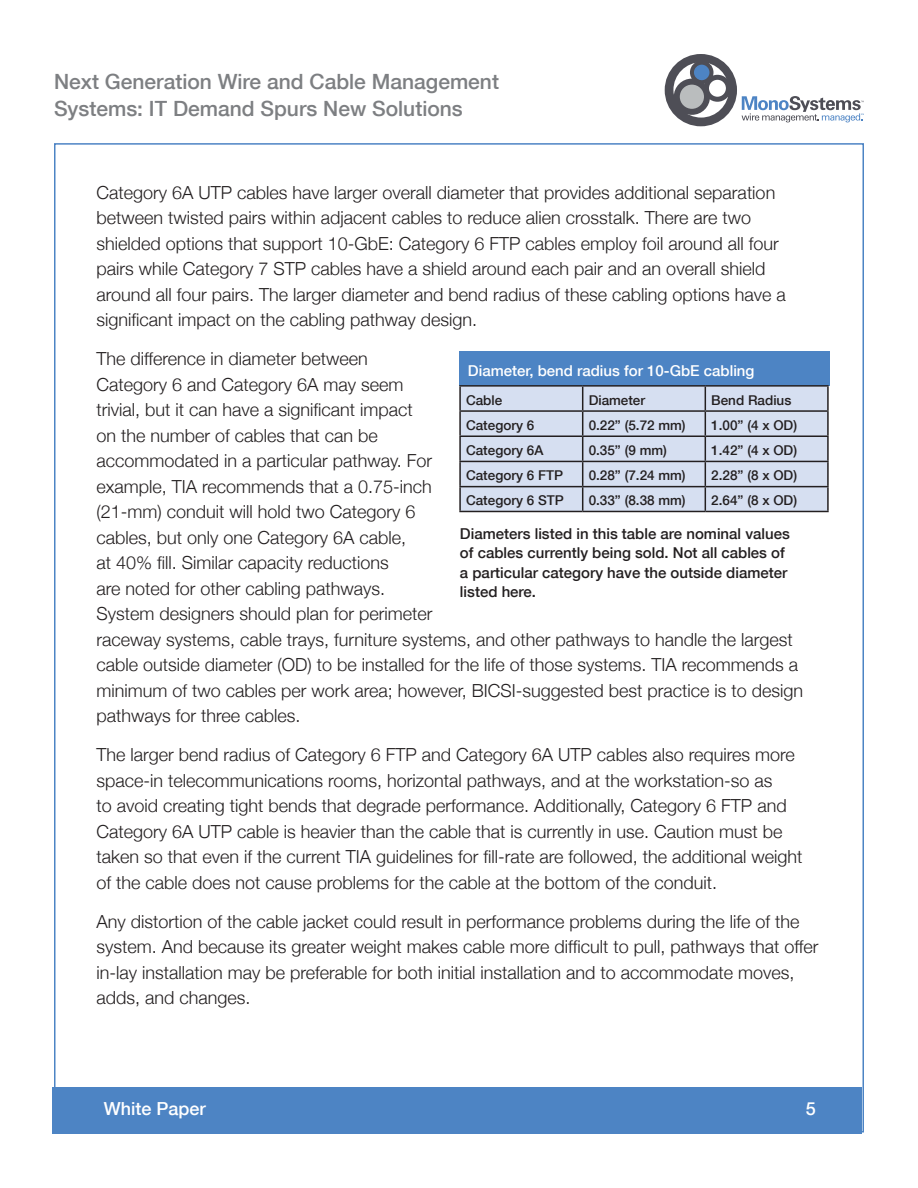
<style>
.page{position:relative;width:918px;height:1188px;background:#fff}
.page>*{position:absolute;margin:0;border:0;box-sizing:border-box;transform-origin:0 0}
.t1{font:500 21px/27px "Helvetica Neue";color:#7d7f82}
.Text{font:300 18px/25.5px "Helvetica Neue";color:#231f20}
.t2{font:500 18px "Helvetica Neue";color:#fff}
.Text-2{font:500 15px/19.5px "Helvetica Neue";color:#231f20}
.Text-3{font:500 15px "Helvetica Neue";color:#fff}
.Text-4{font:500 13.5px "Helvetica Neue";color:#231f20}
</style>
<div class="page">
<div style="left:52px;top:1088px;width:810px;height:46px;background:#4d84c4"></div>
<div style="left:665px;top:54px;width:72px;height:72px;background:#4e4e56;border-radius:50%"></div>
<svg style="left:673px;top:62px;width:56px;height:56px"></svg>
<div style="left:692px;top:63px;width:19px;height:19px;background:#4d84c4;border-radius:50%"></div>
<div style="left:690px;top:61px;width:23px;height:23px;border:4px solid #4e4e56;border-radius:50%"></div>
<div style="left:677px;top:82px;width:30px;height:30px;background:#babdbe;border-radius:50%"></div>
<div style="left:674px;top:79px;width:36px;height:36px;border:6px solid #4e4e56;border-radius:50%"></div>
<div style="left:706px;top:77px;width:22px;height:22px;background:#fff;border-radius:50%"></div>
<div style="left:704px;top:75px;width:27px;height:27px;border:5px solid #4e4e56;border-radius:50%"></div>
<svg style="left:742px;top:96px;width:122px;height:26px"></svg>
<div style="left:459px;top:351px;width:370px;height:35px;background:#4d84c4"></div>
<div style="left:461px;top:387px;width:366px;height:124px;background:#d6dff1"></div>
<hr style="left:459px;top:385px;width:124px;height:2px;background:#231f20">
<hr style="left:459px;top:387px;width:2px;height:23px;background:#231f20">
<hr style="left:583px;top:385px;width:122px;height:2px;background:#231f20">
<hr style="left:705px;top:385px;width:124px;height:2px;background:#231f20">
<hr style="left:827px;top:387px;width:2px;height:23px;background:#231f20">
<hr style="left:459px;top:410px;width:124px;height:2px;background:#231f20">
<hr style="left:459px;top:412px;width:2px;height:23px;background:#231f20">
<hr style="left:583px;top:410px;width:122px;height:2px;background:#231f20">
<hr style="left:705px;top:410px;width:124px;height:2px;background:#231f20">
<hr style="left:827px;top:412px;width:2px;height:23px;background:#231f20">
<hr style="left:459px;top:435px;width:124px;height:2px;background:#231f20">
<hr style="left:459px;top:437px;width:2px;height:24px;background:#231f20">
<hr style="left:583px;top:435px;width:122px;height:2px;background:#231f20">
<hr style="left:705px;top:435px;width:124px;height:2px;background:#231f20">
<hr style="left:827px;top:437px;width:2px;height:24px;background:#231f20">
<hr style="left:459px;top:461px;width:124px;height:1px;background:#231f20">
<hr style="left:459px;top:462px;width:2px;height:24px;background:#231f20">
<hr style="left:583px;top:461px;width:122px;height:1px;background:#231f20">
<hr style="left:705px;top:461px;width:124px;height:1px;background:#231f20">
<hr style="left:827px;top:462px;width:2px;height:24px;background:#231f20">
<hr style="left:459px;top:486px;width:124px;height:1px;background:#231f20">
<hr style="left:459px;top:487px;width:2px;height:24px;background:#231f20">
<hr style="left:583px;top:486px;width:122px;height:1px;background:#231f20">
<svg style="left:582px;top:387px;width:1px;height:124px"></svg>
<hr style="left:705px;top:486px;width:124px;height:1px;background:#231f20">
<svg style="left:705px;top:387px;width:1px;height:124px"></svg>
<hr style="left:827px;top:487px;width:2px;height:24px;background:#231f20">
<hr style="left:459px;top:511px;width:124px;height:1px;background:#231f20">
<hr style="left:583px;top:511px;width:122px;height:1px;background:#231f20">
<hr style="left:705px;top:511px;width:124px;height:1px;background:#231f20">
<p class="t1" style="left:54px;top:68px;width:447px">Next Generation Wire and Cable Management<br>Systems: IT Demand Spurs New Solutions</p>
<p class="Text" style="left:96px;top:179px;width:691px">Category 6A UTP cables have larger overall diameter that provides additional separation between twisted pairs within adjacent cables to reduce alien crosstalk. There are two shielded options that support 10-GbE: Category 6 FTP cables employ foil around all four pairs while Category 7 STP cables have a shield around each pair and an overall shield around all four pairs. The larger diameter and bend radius of these cabling options have a significant impact on the cabling pathway design.</p>
<p class="Text" style="left:96px;top:346px;width:708px">The difference in diameter between<br>Category 6 and Category 6A may seem<br>trivial, but it can have a significant impact<br>on the number of cables that can be<br>accommodated in a particular pathway. For<br>example, TIA recommends that a 0.75-inch<br>(21-mm) conduit will hold two Category 6<br>cables, but only one Category 6A cable,<br>at 40% fill. Similar capacity reductions<br>are noted for other cabling pathways.<br>System designers should plan for perimeter<br>raceway systems, cable trays, furniture systems, and other pathways to handle the largest cable outside diameter (OD) to be installed for the life of those systems. TIA recommends a minimum of two cables per work area; however, BICSI-suggested best practice is to design pathways for three cables.</p>
<p class="Text" style="left:96px;top:742px;width:708px">The larger bend radius of Category 6 FTP and Category 6A UTP cables also requires more space-in telecommunications rooms, horizontal pathways, and at the workstation-so as<br>to avoid creating tight bends that degrade performance. Additionally, Category 6 FTP and Category 6A UTP cable is heavier than the cable that is currently in use. Caution must be taken so that even if the current TIA guidelines for fill-rate are followed, the additional weight of the cable does not cause problems for the cable at the bottom of the conduit.</p>
<p class="Text" style="left:96px;top:908px;width:724px">Any distortion of the cable jacket could result in performance problems during the life of the system. And because its greater weight makes cable more difficult to pull, pathways that offer in-lay installation may be preferable for both initial installation and to accommodate moves, adds, and changes.</p>
<p class="Text-3" style="left:468px;top:361px;width:288px">Diameter, bend radius for 10-GbE cabling</p>
<p class="Text-4" style="left:466px;top:392px;width:38px">Cable</p>
<p class="Text-4" style="left:589px;top:392px;width:58px">Diameter</p>
<p class="Text-4" style="left:711px;top:392px;width:82px">Bend Radius</p>
<p class="Text-4" style="left:466px;top:417px;width:70px">Category 6</p>
<p class="Text-4" style="left:589px;top:417px;width:99px">0.22” (5.72 mm)</p>
<p class="Text-4" style="left:711px;top:417px;width:87px">1.00” (4 x OD)</p>
<p class="Text-4" style="left:466px;top:442px;width:79px">Category 6A</p>
<p class="Text-4" style="left:589px;top:442px;width:80px">0.35” (9 mm)</p>
<p class="Text-4" style="left:711px;top:442px;width:87px">1.42” (4 x OD)</p>
<p class="Text-4" style="left:466px;top:467px;width:99px">Category 6 FTP</p>
<p class="Text-4" style="left:589px;top:467px;width:99px">0.28” (7.24 mm)</p>
<p class="Text-4" style="left:711px;top:467px;width:87px">2.28” (8 x OD)</p>
<p class="Text-4" style="left:466px;top:493px;width:99px">Category 6 STP</p>
<p class="Text-4" style="left:589px;top:493px;width:99px">0.33” (8.38 mm)</p>
<p class="Text-4" style="left:711px;top:493px;width:87px">2.64” (8 x OD)</p>
<p class="Text-2" style="left:460px;top:524px;width:331px">Diameters listed in this table are nominal values of cables currently being sold. Not all cables of a particular category have the outside diameter listed here.</p>
<p class="t2" style="left:104px;top:1098px;width:104px">White Paper</p>
<p class="t2" style="left:806px;top:1098px;width:12px">5</p>
</div>
